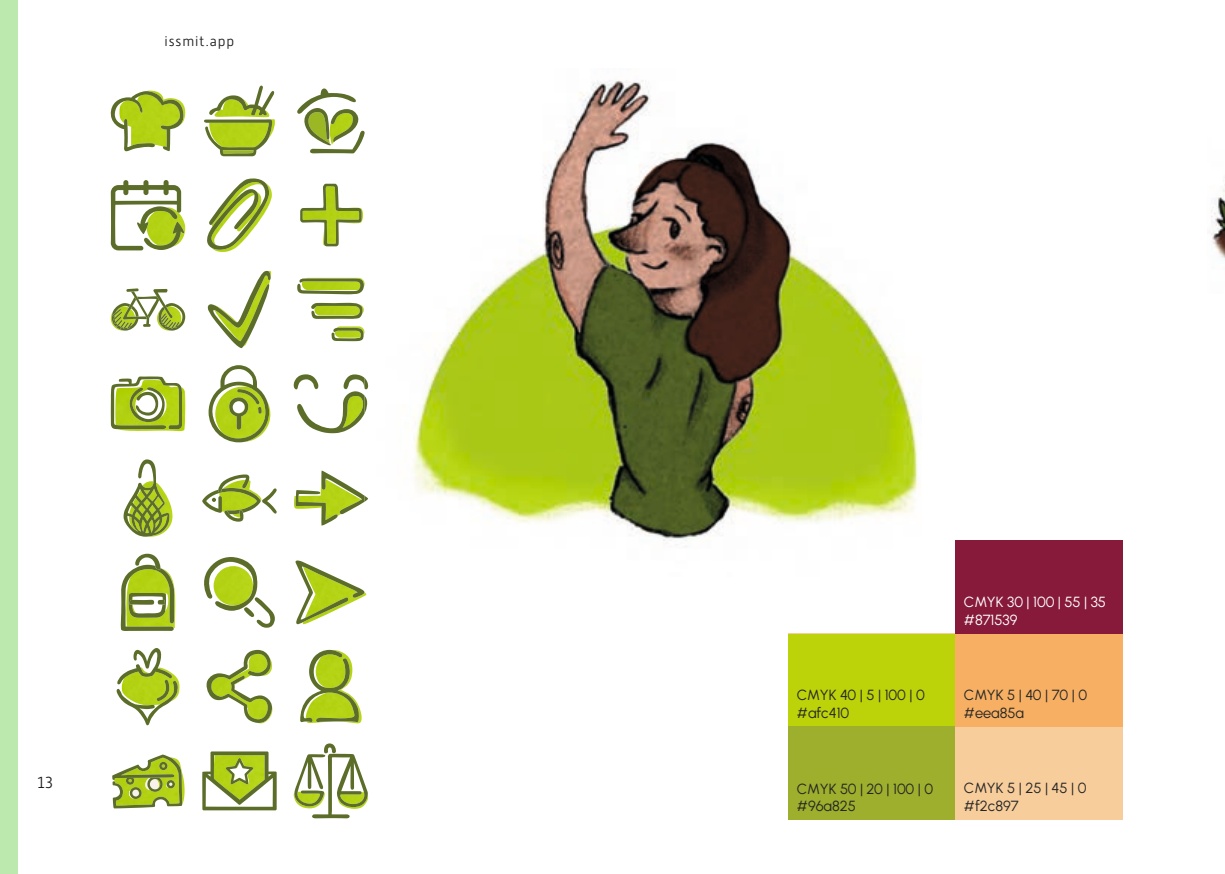
<style>
.page{position:relative;width:1225px;height:874px;background:#fff}
.page>*{position:absolute;margin:0;border:0;box-sizing:border-box;transform-origin:0 0}
.t1{font:300 16px "Alwyn New";color:#171818}
.t2{font:14.6px/17.6px "Urbanist";color:#262625}
.t3{font:14.6px/17.6px "Urbanist";color:#fff}
.t4{font:300 14px "Alwyn New";letter-spacing:.06em;color:#171818}
</style>
<div class="page">
<img style="left:413px;top:80px;width:505px;height:467px">
<div style="left:788px;top:633px;width:168px;height:93px;background:#bcd209"></div>
<div style="left:788px;top:726px;width:168px;height:93px;background:#9daf2d"></div>
<hr style="left:955px;top:819px;width:168px;height:1px;background:#bcd209">
<div style="left:955px;top:726px;width:168px;height:93px;background:#f7cd9c"></div>
<div style="left:955px;top:633px;width:168px;height:93px;background:#f6af63"></div>
<div style="left:955px;top:540px;width:168px;height:93px;background:#871a3b"></div>
<svg style="left:111px;top:91px;width:75px;height:60px"></svg>
<svg style="left:204px;top:86px;width:71px;height:70px"></svg>
<svg style="left:111px;top:180px;width:74px;height:70px"></svg>
<svg style="left:207px;top:178px;width:65px;height:74px"></svg>
<svg style="left:111px;top:288px;width:74px;height:42px"></svg>
<svg style="left:207px;top:271px;width:64px;height:77px"></svg>
<img style="left:116px;top:387px;width:69px;height:44px">
<svg style="left:111px;top:376px;width:71px;height:53px"></svg>
<svg style="left:208px;top:365px;width:61px;height:77px"></svg>
<svg style="left:124px;top:459px;width:49px;height:78px"></svg>
<svg style="left:202px;top:474px;width:75px;height:47px"></svg>
<svg style="left:120px;top:553px;width:56px;height:77px"></svg>
<svg style="left:204px;top:557px;width:71px;height:70px"></svg>
<svg style="left:294px;top:88px;width:75px;height:537px"></svg>
<svg style="left:116px;top:648px;width:62px;height:76px"></svg>
<svg style="left:206px;top:649px;width:67px;height:73px"></svg>
<svg style="left:300px;top:649px;width:62px;height:72px"></svg>
<svg style="left:112px;top:754px;width:73px;height:54px"></svg>
<svg style="left:202px;top:751px;width:75px;height:59px"></svg>
<svg style="left:294px;top:743px;width:74px;height:74px"></svg>
<img style="left:1211px;top:184px;width:14px;height:76px">
<div style="left:0;top:0;width:17px;height:873px;background:#bceaae"></div>
<p class="t4" style="left:164px;top:34px;width:71px">issmit.app</p>
<p class="t1" style="left:38px;top:773px;width:17px">13</p>
<p class="t2" style="left:797px;top:685px;width:129px">CMYK 40 | 5 | 100 | 0 #afc410</p>
<p class="t3" style="left:964px;top:592px;width:144px">CMYK 30 | 100 | 55 | 35 #871539</p>
<p class="t2" style="left:964px;top:685px;width:125px">CMYK 5 | 40 | 70 | 0 #eea85a</p>
<p class="t2" style="left:797px;top:778px;width:138px">CMYK 50 | 20 | 100 | 0 #96a825</p>
<p class="t2" style="left:964px;top:778px;width:124px">CMYK 5 | 25 | 45 | 0 #f2c897</p>
</div>
